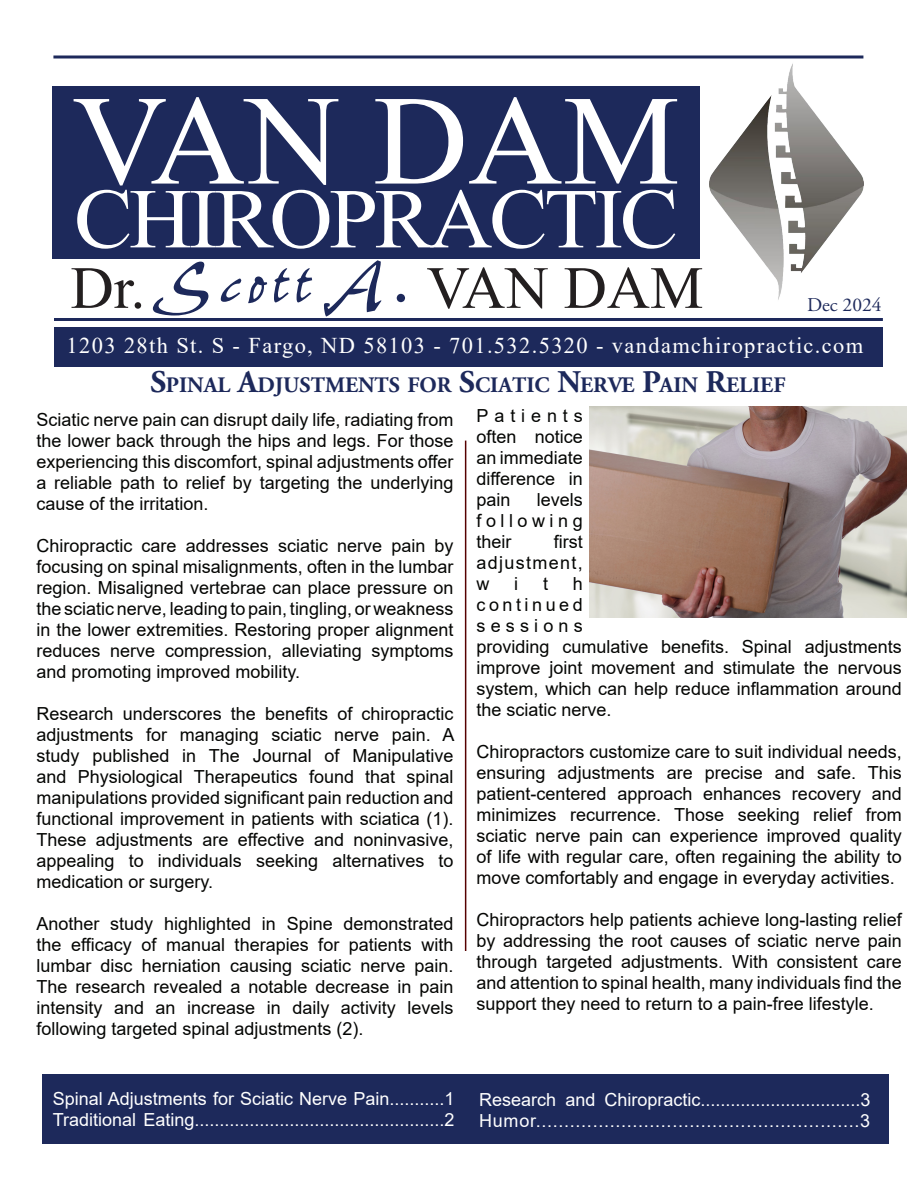
<style>
.page{position:relative;width:918px;height:1188px;background:#fff}
.page>*{position:absolute;margin:0;border:0;box-sizing:border-box;transform-origin:0 0}
.t1{font:127.65px "Times New Roman";color:#fff}
.t2{font:85.05px "Times New Roman";letter-spacing:-.04em;color:#fff}
.t3{font:69.9px "Pepita";letter-spacing:.065em;color:#1d295b}
.t4{font:59.85px "Times New Roman";color:#231f20}
.t5{font:22.5px "Times New Roman";letter-spacing:.06em;color:#fff}
.t6{font:700 22.05px "Adobe Garamond Pro";color:#1d295b}
.t7{font:19.5px "Adobe Garamond Pro";color:#1d295b}
.t8{font:18px/21px "Arial";color:#040503;text-align:justify}
.t9{font:18px "Arial";color:#fff}
.s1{font-size:31.5px}
</style>
<div class="page">
<hr style="left:54px;top:318px;width:829px;height:3px;background:#1d295b">
<div style="left:55px;top:327px;width:828px;height:40px;background:#1d295b"></div>
<hr style="left:465px;top:441px;width:1px;height:510px;background:#560000">
<hr style="left:53px;top:56px;width:810px;height:2px;background:#1d295b">
<div style="left:42px;top:1074px;width:846px;height:69px;background:#1d295b"></div>
<img style="left:710px;top:63px;width:153px;height:237px">
<div style="left:52px;top:86px;width:648px;height:173px;background:#1d295b"></div>
<img style="left:590px;top:406px;width:317px;height:212px">
<p class="t1" style="left:72px;top:51px;width:609px">VAN DAM</p>
<p class="t2" style="left:74px;top:159px;width:606px">CHIROPRACTIC</p>
<p class="t4" style="left:70px;top:246px;width:76px">Dr.</p>
<p class="t3" style="left:156px;top:237px;width:252px">Scott A.</p>
<p class="t4" style="left:427px;top:246px;width:278px">VAN DAM</p>
<p class="t7" style="left:807px;top:293px;width:76px">Dec 2024</p>
<p class="t5" style="left:67px;top:330px;width:798px">1203 28th St. S - Fargo, ND 58103 - 701.532.5320 - vandamchiropractic.com</p>
<p class="t6" style="left:151px;top:372px;width:636px"><span class="s1">S</span>PINAL <span class="s1">A</span>DJUSTMENTS FOR <span class="s1">S</span>CIATIC <span class="s1">N</span>ERVE <span class="s1">P</span>AIN <span class="s1">R</span>ELIEF</p>
<p class="t8" style="left:36px;top:409px;width:419px">Sciatic nerve pain can disrupt daily life, radiating from the lower back through the hips and legs. For those experiencing this discomfort, spinal adjustments offer a reliable path to relief by targeting the underlying cause of the irritation.</p>
<p class="t8" style="left:36px;top:535px;width:419px">Chiropractic care addresses sciatic nerve pain by focusing on spinal misalignments, often in the lumbar region. Misaligned vertebrae can place pressure on the sciatic nerve, leading to pain, tingling, or weakness in the lower extremities. Restoring proper alignment reduces nerve compression, alleviating symptoms and promoting improved mobility.</p>
<p class="t8" style="left:36px;top:703px;width:420px">Research underscores the benefits of chiropractic adjustments for managing sciatic nerve pain. A study published in The Journal of Manipulative and Physiological Therapeutics found that spinal manipulations provided significant pain reduction and functional improvement in patients with sciatica (1).<br>These adjustments are effective and noninvasive, appealing to individuals seeking alternatives to medication or surgery.</p>
<p class="t8" style="left:36px;top:913px;width:419px">Another study highlighted in Spine demonstrated the efficacy of manual therapies for patients with lumbar disc herniation causing sciatic nerve pain.<br>The research revealed a notable decrease in pain intensity and an increase in daily activity levels following targeted spinal adjustments (2).</p>
<p class="t9" style="left:53px;top:1086px;width:403px">Spinal Adjustments for Sciatic Nerve Pain...........1</p>
<p class="t9" style="left:53px;top:1107px;width:403px">Traditional Eating..................................................2</p>
<p class="t8" style="left:477px;top:405px;width:108px">Patients often notice an immediate difference in pain</p>
<p class="t8" style="left:477px;top:489px;width:108px;text-indent:60px">levels following their</p>
<p class="t8" style="left:477px;top:531px;width:108px;text-indent:77px">first adjustment, w</p>
<p class="t8" style="left:477px;top:573px;width:427px;text-align:left;text-indent:96px">h<br>continued<br>sessions<br>providing cumulative benefits. Spinal adjustments improve joint movement and stimulate the nervous system, which can help reduce inflammation around the sciatic nerve.</p>
<p class="t8" style="left:477px;top:741px;width:427px">Chiropractors customize care to suit individual needs, ensuring adjustments are precise and safe. This patient-centered approach enhances recovery and minimizes recurrence. Those seeking relief from sciatic nerve pain can experience improved quality of life with regular care, often regaining the ability to move comfortably and engage in everyday activities.</p>
<p class="t8" style="left:477px;top:909px;width:427px">Chiropractors help patients achieve long-lasting relief by addressing the root causes of sciatic nerve pain through targeted adjustments. With consistent care and attention to spinal health, many individuals find the support they need to return to a pain-free lifestyle.</p>
<p class="t8" style="left:514px;top:573px;width:5px">i</p>
<p class="t8" style="left:543px;top:573px;width:7px">t</p>
<p class="t9" style="left:479px;top:1087px;width:393px">Research and Chiropractic................................3</p>
<p class="t9" style="left:479px;top:1108px;width:392px">Humor.........................................................3</p>
</div>
